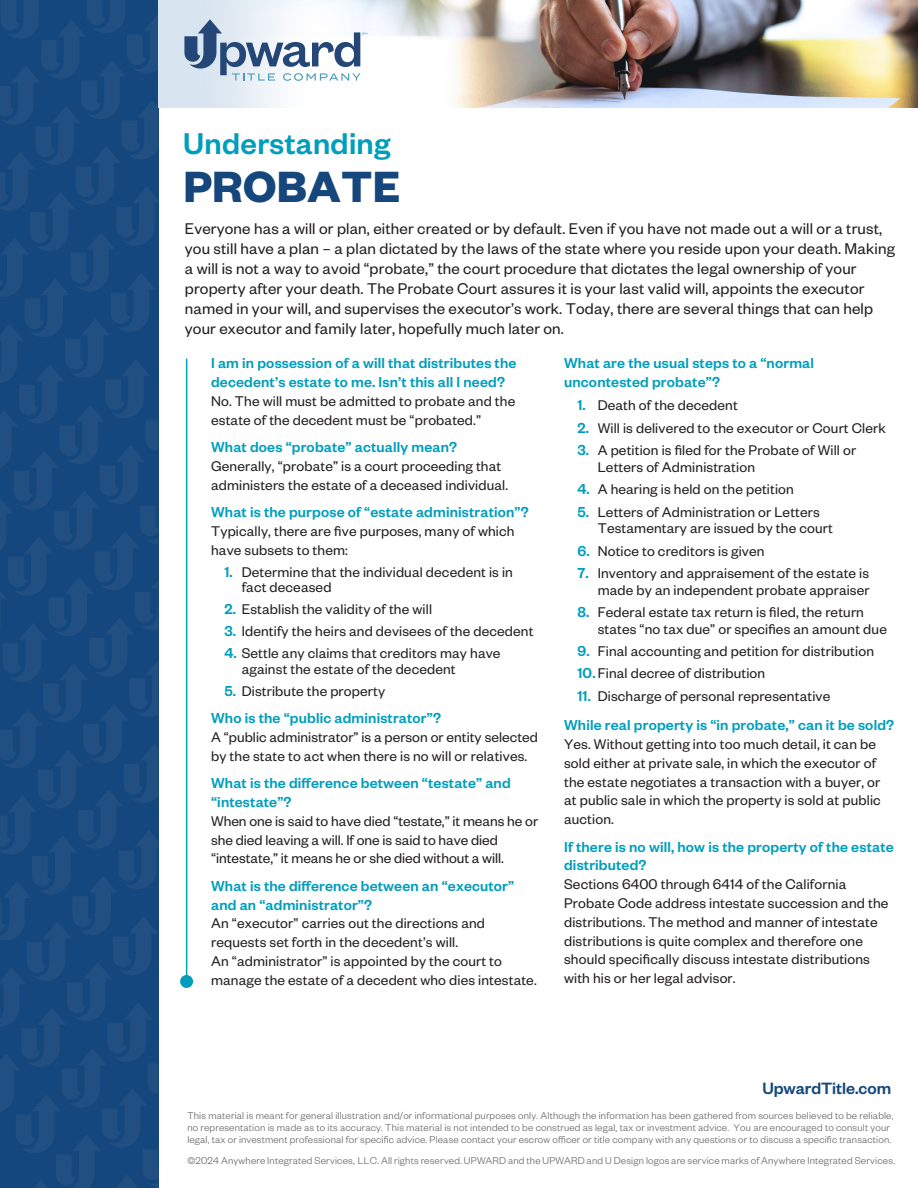
<style>
.page{position:relative;width:918px;height:1188px;background:#fff}
.page>*{position:absolute;margin:0;border:0;box-sizing:border-box;transform-origin:0 0}
.t1{font:700 48px "Founders Grotesk";letter-spacing:.005em;color:#15477c}
.t2{font:500 33px "Founders Grotesk";letter-spacing:.01em;color:#009ebc}
.t3{font:500 18px "Founders Grotesk";color:#14477c}
.t4{font:17.1px/20px "Founders Grotesk";letter-spacing:.01em;color:#231f20}
.t5{font:500 15.9px/18.8px "Founders Grotesk";letter-spacing:.01em;color:#009ebc}
.t6{font:15.45px/18.8px "Founders Grotesk";letter-spacing:.01em;color:#231f20}
.t7{font:300 10.95px/12px "Founders Grotesk";letter-spacing:.015em;color:#666}
.s1{font-weight:500;font-size:15.9px;color:#009ebc}
</style>
<div class="page">
<svg style="left:0;top:0;width:158px;height:1188px;background:#18497e"></svg>
<img style="left:158px;top:0;width:760px;height:108px">
<svg style="left:184px;top:19px;width:183px;height:62px"></svg>
<hr style="left:186px;top:359px;width:1px;height:622px;background:#029fbd">
<div style="left:180px;top:975px;width:13px;height:13px;background:#009ebc;border-radius:50%"></div>
<h2 class="t2" style="left:183px;top:122px;width:209px">Understanding</h2>
<h1 class="t1" style="left:183px;top:156px;width:218px">PROBATE</h1>
<p class="t4" style="left:185px;top:218px;width:712px">Everyone has a will or plan, either created or by default. Even if you have not made out a will or a trust, you still have a plan – a plan dictated by the laws of the state where you reside upon your death. Making a will is not a way to avoid “probate,” the court procedure that dictates the legal ownership of your property after your death. The Probate Court assures it is your last valid will, appoints the executor named in your will, and supervises the executor’s work. Today, there are several things that can help your executor and family later, hopefully much later on.</p>
<p class="t5" style="left:211px;top:353px;width:307px">I am in possession of a will that distributes the decedent’s estate to me. Isn’t this all I need?</p>
<p class="t6" style="left:211px;top:391px;width:306px">No. The will must be admitted to probate and the estate of the decedent must be “probated.”</p>
<p class="t5" style="left:211px;top:437px;width:248px">What does “probate” actually mean?</p>
<p class="t6" style="left:211px;top:456px;width:299px">Generally, “probate” is a court proceeding that administers the estate of a deceased individual.</p>
<p class="t5" style="left:211px;top:502px;width:319px">What is the purpose of “estate administration”?</p>
<p class="t6" style="left:211px;top:521px;width:305px">Typically, there are five purposes, many of which have subsets to them:</p>
<p class="t6" style="left:242px;top:563px;width:273px;line-height:15.9px;text-indent:-17px"><span class="s1">1.</span> Determine that the individual decedent is in fact deceased</p>
<p class="t6" style="left:224px;top:599px;width:209px"><span class="s1">2.</span> Establish the validity of the will</p>
<p class="t6" style="left:224px;top:621px;width:311px"><span class="s1">3.</span> Identify the heirs and devisees of the decedent</p>
<p class="t6" style="left:242px;top:644px;width:260px;line-height:15.9px;text-indent:-17px"><span class="s1">4.</span> Settle any claims that creditors may have against the estate of the decedent</p>
<p class="t6" style="left:224px;top:681px;width:162px"><span class="s1">5.</span> Distribute the property</p>
<p class="t5" style="left:211px;top:708px;width:231px">Who is the “public administrator”?</p>
<p class="t6" style="left:211px;top:727px;width:328px">A “public administrator” is a person or entity selected by the state to act when there is no will or relatives.</p>
<p class="t5" style="left:211px;top:773px;width:301px">What is the difference between “testate” and “intestate”?</p>
<p class="t6" style="left:211px;top:811px;width:329px">When one is said to have died “testate,” it means he or she died leaving a will. If one is said to have died “intestate,” it means he or she died without a will.</p>
<p class="t5" style="left:211px;top:875px;width:305px">What is the difference between an “executor” and an “administrator”?</p>
<p class="t6" style="left:211px;top:913px;width:327px">An “executor” carries out the directions and requests set forth in the decedent’s will.<br>An “administrator” is appointed by the court to manage the estate of a decedent who dies intestate.</p>
<p class="t5" style="left:564px;top:353px;width:251px">What are the usual steps to a “normal uncontested probate”?</p>
<p class="t6" style="left:577px;top:395px;width:162px"><span class="s1">1.</span> Death of the decedent</p>
<p class="t6" style="left:577px;top:418px;width:310px"><span class="s1">2.</span> Will is delivered to the executor or Court Clerk</p>
<p class="t6" style="left:598px;top:441px;width:260px;line-height:16.6px;text-indent:-20px"><span class="s1">3.</span> A petition is filed for the Probate of Will or<br>Letters of Administration</p>
<p class="t6" style="left:577px;top:479px;width:218px"><span class="s1">4.</span> A hearing is held on the petition</p>
<p class="t6" style="left:598px;top:503px;width:237px;line-height:16.6px;text-indent:-20px"><span class="s1">5.</span> Letters of Administration or Letters<br>Testamentary are issued by the court</p>
<p class="t6" style="left:577px;top:540px;width:189px"><span class="s1">6.</span> Notice to creditors is given</p>
<p class="t6" style="left:577px;top:564px;width:294px;line-height:16.6px;text-align:right"><span class="s1">7.</span> Inventory and appraisement of the estate is made by an independent probate appraiser</p>
<p class="t6" style="left:598px;top:603px;width:291px;line-height:16.6px;text-indent:-20px"><span class="s1">8.</span> Federal estate tax return is filed, the return states “no tax due” or specifies an amount due</p>
<p class="t6" style="left:577px;top:641px;width:298px"><span class="s1">9.</span> Final accounting and petition for distribution</p>
<p class="t6" style="left:577px;top:663px;width:189px"><span class="s1">10.</span> Final decree of distribution</p>
<p class="t6" style="left:577px;top:686px;width:254px"><span class="s1">11.</span> Discharge of personal representative</p>
<p class="t5" style="left:564px;top:715px;width:332px">While real property is “in probate,” can it be sold?</p>
<p class="t6" style="left:564px;top:734px;width:318px">Yes. Without getting into too much detail, it can be sold either at private sale, in which the executor of the estate negotiates a transaction with a buyer, or at public sale in which the property is sold at public auction.</p>
<p class="t5" style="left:564px;top:836px;width:331px">If there is no will, how is the property of the estate distributed?</p>
<p class="t6" style="left:564px;top:874px;width:326px">Sections 6400 through 6414 of the California Probate Code address intestate succession and the distributions. The method and manner of intestate distributions is quite complex and therefore one should specifically discuss intestate distributions with his or her legal advisor.</p>
<p class="t3" style="left:762px;top:1077px;width:130px">UpwardTitle.com</p>
<p class="t7" style="left:187px;top:1109px;width:708px">This material is meant for general illustration and/or informational purposes only. Although the information has been gathered from sources believed to be reliable, no representation is made as to its accuracy. This material is not intended to be construed as legal, tax or investment advice. You are encouraged to consult your legal, tax or investment professional for specific advice. Please contact your escrow officer or title company with any questions or to discuss a specific transaction.</p>
<p class="t7" style="left:187px;top:1154px;width:709px">©2024 Anywhere Integrated Services, LLC. All rights reserved. UPWARD and the UPWARD and U Design logos are service marks of Anywhere Integrated Services.</p>
</div>
